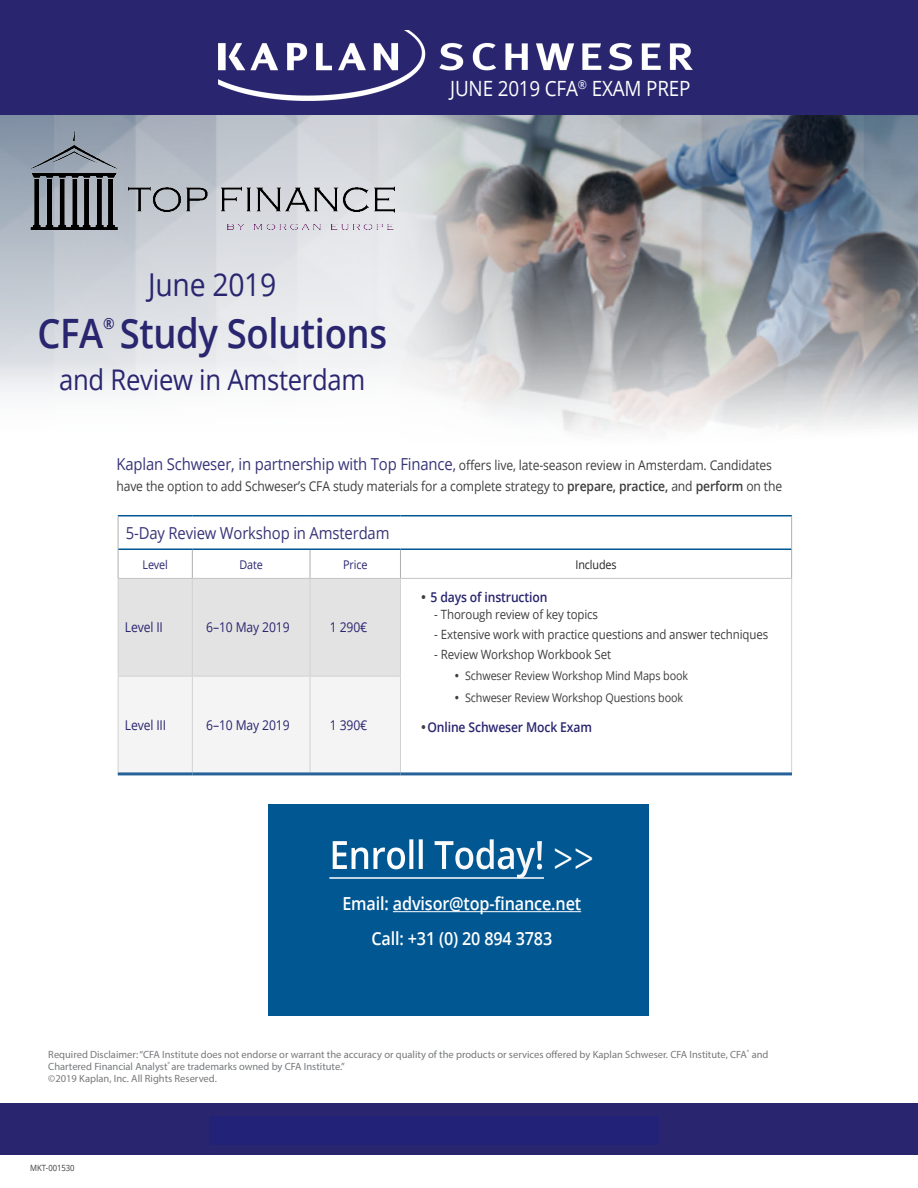
<style>
.page{position:relative;width:918px;height:1188px;background:#fff}
.page>*{position:absolute;margin:0;border:0;box-sizing:border-box;transform-origin:0 0}
.t1{font:600 40.5px "Open Sans";letter-spacing:-.01em;color:#29256f;scale:.9 1}
.Headline{font:600 39px "Open Sans";letter-spacing:-.01em;color:#fff;scale:.9 1}
.t2{font:31.5px "Open Sans";letter-spacing:-.01em;color:#29256f;scale:.9 1}
.t3{font:28.5px "Open Sans";letter-spacing:-.01em;color:#29256f;scale:.9 1}
.t4{font:21px "Open Sans";letter-spacing:-.01em;color:#fff;scale:.9 1}
.Body_copy{font:600 18px "Open Sans";letter-spacing:-.01em;color:#fff;scale:.9 1}
.Subhead_Blue{font:16.5px "Open Sans";letter-spacing:-.01em;color:#383477;scale:.9 1}
.t5{font:600 15.45px "Open Sans";color:#29256f;scale:.9 1}
.Body_copy-2{font:13.5px/21px "Open Sans";letter-spacing:-.01em;color:#3e3e3f;scale:.9 1}
.Chart_copy{font:13.5px "Open Sans";letter-spacing:-.01em;color:#29256f;scale:.9 1}
.t6{font:600 13.5px "Open Sans";letter-spacing:-.01em;color:#29256f;scale:.9 1}
.t7{font:12.75px "Open Sans";letter-spacing:-.01em;color:#3e3e3f;scale:.9 1}
.t8{font:12px "Open Sans";letter-spacing:-.01em;color:#3e3e3f;scale:.9 1}
.Chart_header{font:12px "Open Sans";letter-spacing:-.01em;color:#29256f;scale:.9 1}
.Chart_header-2{font:12px "Open Sans";letter-spacing:-.01em;color:#231f20;scale:.9 1}
.t9{font:10.5px/12px "Myriad Pro";color:#76787b}
.Source_code{font:8.55px "Open Sans";letter-spacing:-.01em;color:#3e3e3f;scale:.9 1}
.s1{font-size:16.5px;color:#383477}
.s2{font-size:15px;color:#383477}
.s3{font-weight:600}
.s4{font-family:"Myriad Pro";font-weight:400}
</style>
<div class="page">
<img style="left:0;top:114px;width:918px;height:320px">
<div style="left:0;top:0;width:918px;height:114px;background:#29256f"></div>
<img style="left:219px;top:30px;width:474px;height:70px">
<hr style="left:118px;top:515px;width:74px;height:1px;background:#015792">
<hr style="left:192px;top:515px;width:118px;height:1px;background:#015792">
<hr style="left:310px;top:515px;width:90px;height:1px;background:#015792">
<hr style="left:400px;top:515px;width:392px;height:1px;background:#015792">
<hr style="left:118px;top:772px;width:74px;height:3px;background:#266299">
<hr style="left:192px;top:772px;width:118px;height:3px;background:#266299">
<hr style="left:310px;top:772px;width:90px;height:3px;background:#266299">
<hr style="left:400px;top:772px;width:392px;height:3px;background:#266299">
<div style="left:0;top:1104px;width:918px;height:51px;background:#29256f"></div>
<div style="left:269px;top:805px;width:380px;height:211px;background:#015792"></div>
<hr style="left:329px;top:877px;width:215px;height:2px;background:#fff">
<hr style="left:393px;top:911px;width:188px;height:1px;background:#fff">
<img style="left:30px;top:132px;width:365px;height:98px">
<div style="left:209px;top:1116px;width:450px;height:29px;background:#222378"></div>
<svg style="left:118px;top:516px;width:674px;height:258px"></svg>
<p class="t4" style="left:450px;top:74px;width:269px">JUNE 2019 CFA<sup>®</sup> EXAM PREP</p>
<p class="t2" style="left:148px;top:263px;width:144px">June 2019</p>
<p class="t1" style="left:38px;top:305px;width:390px">CFA Study Solutions</p>
<p class="t5" style="left:103px;top:313px;width:14px">®</p>
<p class="t3" style="left:59px;top:361px;width:342px">and Review in Amsterdam</p>
<p class="Body_copy-2" style="left:116px;top:454px;width:741px"><span class="s1">Kaplan Schweser, in partnership with Top Finance</span><span class="s2">,</span> offers live, late-season review in Amsterdam. Candidates have the option to add Schweser’s CFA study materials for a complete strategy to <span class="s3">prepare, practice,</span> and <span class="s3">perform</span> on the</p>
<p class="Subhead_Blue" style="left:126px;top:522px;width:295px">5-Day Review Workshop in Amsterdam</p>
<p class="Chart_header" style="left:143px;top:556px;width:30px">Level</p>
<p class="Chart_header" style="left:239px;top:556px;width:28px">Date</p>
<p class="Chart_header" style="left:343px;top:556px;width:29px">Price</p>
<p class="Chart_header-2" style="left:575px;top:556px;width:47px">Includes</p>
<p class="Chart_copy" style="left:125px;top:618px;width:44px">Level II</p>
<p class="Chart_copy" style="left:206px;top:618px;width:94px">6–10 May 2019</p>
<p class="Chart_copy" style="left:330px;top:618px;width:43px">1 290€</p>
<p class="t6" style="left:431px;top:588px;width:131px">5 days of instruction</p>
<p class="t7" style="left:434px;top:605px;width:184px">- Thorough review of key topics</p>
<p class="t7" style="left:434px;top:625px;width:373px">- Extensive work with practice questions and answer techniques</p>
<p class="t7" style="left:434px;top:645px;width:198px">- Review Workshop Workbook Set</p>
<p class="t8" style="left:465px;top:668px;width:249px">Schweser Review Workshop Mind Maps book</p>
<p class="t8" style="left:465px;top:689px;width:244px">Schweser Review Workshop Questions book</p>
<p class="Chart_copy" style="left:125px;top:716px;width:48px">Level III</p>
<p class="Chart_copy" style="left:206px;top:716px;width:94px">6–10 May 2019</p>
<p class="Chart_copy" style="left:330px;top:716px;width:43px">1 390€</p>
<p class="t6" style="left:427px;top:717px;width:184px">Online Schweser Mock Exam</p>
<p class="Headline" style="left:329px;top:828px;width:296px">Enroll Today! <span class="s4">&gt;&gt;</span></p>
<p class="Body_copy" style="left:342px;top:891px;width:267px">Email: advisor@top-finance.net</p>
<p class="Body_copy" style="left:371px;top:926px;width:202px">Call: +31 (0) 20 894 3783</p>
<p class="t9" style="left:48px;top:1048px;width:722px">Required Disclaimer: “CFA Institute does not endorse or warrant the accuracy or quality of the products or services offered by Kaplan Schweser. CFA Institute, CFA<sup>®</sup> and<br>Chartered Financial Analyst<sup>®</sup> are trademarks owned by CFA Institute.”</p>
<p class="t9" style="left:48px;top:1072px;width:170px">©2019 Kaplan, Inc. All Rights Reserved.</p>
<p class="Source_code" style="left:30px;top:1162px;width:51px">MKT-001530</p>
</div>
